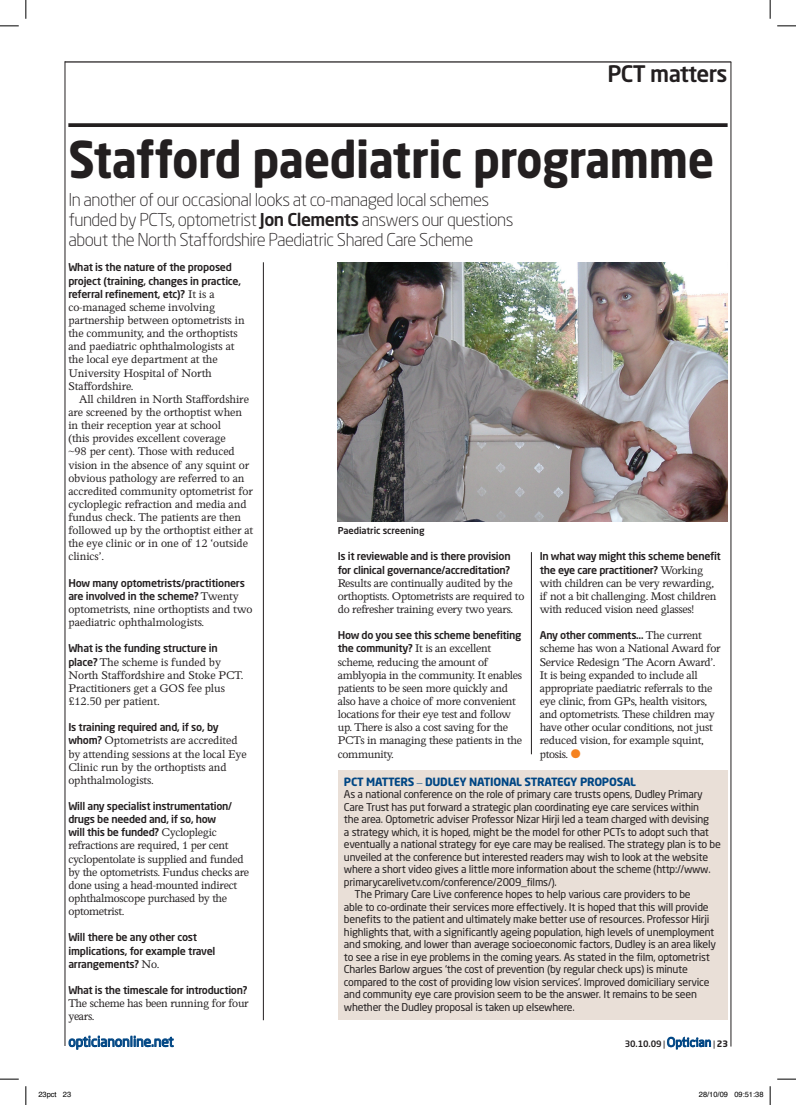
<style>
.page{position:relative;width:796px;height:1105px;background:#fff}
.page>*{position:absolute;margin:0;border:0;box-sizing:border-box;transform-origin:0 0}
.t1{font:700 50px "Neo Sans Std";letter-spacing:-.01em;color:#231f20;scale:.9 1}
.t2{font:500 22.5px "Neo Sans Std";letter-spacing:-.03em;color:#231f20}
.t3{font:300 17.5px/20px "Neo Sans Std";letter-spacing:-.03em;color:#231f20}
.t4{font:13.75px "Neo Sans Std";letter-spacing:-.01em;color:#004684}
.t5{font:12.5px/13.1px "Perrywood MT Std";letter-spacing:-.025em;color:#231f20}
.t6{font:700 11.25px "Neo Sans Std";letter-spacing:-.02em;color:#004684}
.t7{font:10.62px "Neo Sans Std";letter-spacing:-.02em;color:#231f20}
.t8{font:500 10.62px/13.1px "Neo Sans Std";letter-spacing:-.025em;color:#231f20}
.t9{font:500 9.38px "Neo Sans Std";letter-spacing:-.005em;color:#231f20}
.t10{font:500 8.75px "Neo Sans Std";color:#231f20}
.t11{font:7.5px "Helvetica";color:#000}
.s1{font-weight:500}
.s2{font-family:"Perrywood MT Std";font-weight:400;font-size:12.5px}
.s3{font-family:"Neo Sans Std";font-weight:500;font-size:10.62px}
.s4{color:#f58220}
.s5{font-family:"Perrywood MT Std";font-weight:400}
.s6{font-weight:400}
.s7{font-family:"Felbridge Std";font-weight:400;font-size:12.5px;color:#004684}
.s8{font-weight:700}
</style>
<div class="page">
<svg style="left:69px;top:1035px;width:105px;height:14px"></svg>
<svg style="left:667px;top:1036px;width:44px;height:13px"></svg>
<hr style="left:731px;top:62px;width:1px;height:984px;background:#231f20">
<hr style="left:65px;top:61px;width:1px;height:984px;background:#231f20">
<svg style="left:68px;top:123px;width:659px;height:4px;background:#302c2d"></svg>
<hr style="left:65px;top:61px;width:666px;height:2px;background:#231f20">
<hr style="left:263px;top:262px;width:1px;height:757px;background:#231f20">
<div style="left:338px;top:770px;width:389px;height:249px;background:#e9dfd7"></div>
<img style="left:338px;top:262px;width:389px;height:259px">
<hr style="left:531px;top:552px;width:1px;height:202px;background:#231f20">
<svg style="left:0;top:25px;width:19px;height:2px"></svg>
<svg style="left:777px;top:25px;width:19px;height:2px"></svg>
<svg style="left:0;top:1078px;width:19px;height:1px"></svg>
<svg style="left:777px;top:1078px;width:19px;height:1px"></svg>
<svg style="left:25px;top:0;width:2px;height:19px"></svg>
<svg style="left:25px;top:1086px;width:2px;height:18px"></svg>
<svg style="left:769px;top:0;width:2px;height:19px"></svg>
<svg style="left:769px;top:1086px;width:2px;height:18px"></svg>
<h2 class="t2" style="left:607px;top:60px;width:122px">PCT matters</h2>
<h1 class="t1" style="left:68px;top:128px;width:719px">STAFFORD PAEDIATRIC PROGRAMME</h1>
<h3 class="t3" style="left:68px;top:189px;width:446px">In another of our occasional looks at co-managed local schemes funded by PCTs, optometrist <span class="s1">Jon Clements</span> answers our questions about the North Staffordshire Paediatric Shared Care Scheme</h3>
<p class="t8" style="left:68px;top:261px;width:174px">What is the nature of the proposed project (training, changes in practice, referral refinement, etc)? <span class="s2">It is a</span></p>
<p class="t5" style="left:68px;top:300px;width:178px">co-managed scheme involving partnership between optometrists in the community, and the orthoptists and paediatric ophthalmologists at the local eye department at the<br>University Hospital of North<br>Staffordshire.</p>
<p class="t5" style="left:68px;top:392px;width:186px;text-indent:11px">All children in North Staffordshire are screened by the orthoptist when in their reception year at school<br>(this provides excellent coverage<br>~98 per cent). Those with reduced vision in the absence of any squint or obvious pathology are referred to an accredited community optometrist for cycloplegic refraction and media and fundus check. The patients are then followed up by the orthoptist either at the eye clinic or in one of 12 ‘outside clinics’.</p>
<p class="t8" style="left:68px;top:576px;width:178px">How many optometrists/practitioners are involved in the scheme? <span class="s2">Twenty</span></p>
<p class="t5" style="left:68px;top:602px;width:186px">optometrists, nine orthoptists and two paediatric ophthalmologists.</p>
<p class="t8" style="left:68px;top:641px;width:151px">What is the funding structure in</p>
<p class="t5" style="left:68px;top:655px;width:177px"><span class="s3">place?</span> The scheme is funded by<br>North Staffordshire and Stoke PCT.<br>Practitioners get a GOS fee plus £12.50 per patient.</p>
<p class="t8" style="left:68px;top:720px;width:152px">Is training required and, if so, by</p>
<p class="t5" style="left:68px;top:733px;width:180px"><span class="s3">whom?</span> Optometrists are accredited by attending sessions at the local Eye<br>Clinic run by the orthoptists and ophthalmologists.</p>
<p class="t8" style="left:68px;top:799px;width:165px">Will any specialist instrumentation/ drugs be needed and, if so, how will this be funded? <span class="s2">Cycloplegic</span></p>
<p class="t5" style="left:68px;top:838px;width:182px">refractions are required, 1 per cent cyclopentolate is supplied and funded by the optometrists. Fundus checks are done using a head-mounted indirect ophthalmoscope purchased by the optometrist.</p>
<p class="t8" style="left:68px;top:930px;width:149px">Will there be any other cost implications, for example travel arrangements? <span class="s2">No.</span></p>
<p class="t8" style="left:68px;top:982px;width:181px">What is the timescale for introduction?</p>
<p class="t5" style="left:68px;top:996px;width:182px">The scheme has been running for four years.</p>
<p class="t9" style="left:338px;top:524px;width:88px">Paediatric screening</p>
<p class="t8" style="left:540px;top:549px;width:183px">In what way might this scheme benefit the eye care practitioner? <span class="s2">Working</span></p>
<p class="t5" style="left:540px;top:576px;width:178px">with children can be very rewarding, if not a bit challenging. Most children with reduced vision need glasses!</p>
<p class="t8" style="left:540px;top:628px;width:164px">Any other comments… <span class="s2">The current</span></p>
<p class="t5" style="left:540px;top:641px;width:182px">scheme has won a National Award for Service Redesign ‘The Acorn Award’.<br>It is being expanded to include all appropriate paediatric referrals to the eye clinic, from GPs, health visitors, and optometrists. These children may have other ocular conditions, not just reduced vision, for example squint, ptosis. <span class="s4">●</span></p>
<p class="t6" style="left:344px;top:773px;width:293px">PCT MATTERS <span class="s5">–</span> DUDLEY NATIONAL STRATEGY PROPOSAL</p>
<p class="t7" style="left:344px;top:787px;width:360px">As a national conference on the role of primary care trusts opens, Dudley Primary</p>
<p class="t7" style="left:344px;top:799px;width:356px">Care Trust has put forward a strategic plan coordinating eye care services within</p>
<p class="t7" style="left:344px;top:812px;width:367px">the area. Optometric adviser Professor Nizar Hirji led a team charged with devising</p>
<p class="t7" style="left:344px;top:824px;width:366px">a strategy which, it is hoped, might be the model for other PCTs to adopt such that</p>
<p class="t7" style="left:344px;top:837px;width:378px">eventually a national strategy for eye care may be realised. The strategy plan is to be</p>
<p class="t7" style="left:344px;top:849px;width:366px">unveiled at the conference but interested readers may wish to look at the website</p>
<p class="t7" style="left:344px;top:862px;width:368px">where a short video gives a little more information about the scheme (http://www.</p>
<p class="t7" style="left:344px;top:874px;width:214px">primarycarelivetv.com/conference/2009_films/).</p>
<p class="t7" style="left:355px;top:887px;width:338px">The Primary Care Live conference hopes to help various care providers to be</p>
<p class="t7" style="left:344px;top:899px;width:366px">able to co-ordinate their services more effectively. It is hoped that this will provide</p>
<p class="t7" style="left:344px;top:912px;width:367px">benefits to the patient and ultimately make better use of resources. Professor Hirji</p>
<p class="t7" style="left:344px;top:924px;width:372px">highlights that, with a significantly ageing population, high levels of unemployment</p>
<p class="t7" style="left:344px;top:937px;width:374px">and smoking, and lower than average socioeconomic factors, Dudley is an area likely</p>
<p class="t7" style="left:344px;top:949px;width:367px">to see a rise in eye problems in the coming years. As stated in the film, optometrist</p>
<p class="t7" style="left:344px;top:962px;width:345px">Charles Barlow argues ‘the cost of prevention (by regular check ups) is minute</p>
<p class="t7" style="left:344px;top:974px;width:367px">compared to the cost of providing low vision services’. Improved domiciliary service</p>
<p class="t7" style="left:344px;top:987px;width:354px">and community eye care provision seem to be the answer. It remains to be seen</p>
<p class="t7" style="left:344px;top:999px;width:232px">whether the Dudley proposal is taken up elsewhere.</p>
<p class="t8" style="left:338px;top:549px;width:174px">Is it reviewable and is there provision for clinical governance/accreditation?</p>
<p class="t5" style="left:338px;top:576px;width:188px">Results are continually audited by the orthoptists. Optometrists are required to do refresher training every two years.</p>
<p class="t8" style="left:338px;top:628px;width:185px">How do you see this scheme benefiting</p>
<p class="t5" style="left:338px;top:641px;width:186px"><span class="s3">the community?</span> It is an excellent scheme, reducing the amount of amblyopia in the community. It enables patients to be seen more quickly and also have a choice of more convenient locations for their eye test and follow up. There is also a cost saving for the PCTs in managing these patients in the community.</p>
<p class="t4" style="left:68px;top:1032px;width:107px">opticianonline.net</p>
<p class="t10" style="left:624px;top:1037px;width:105px">30.10.09 <span class="s6">|</span> <span class="s7">Optician</span> <span class="s6">|</span> <span class="s8">23</span></p>
<p class="t11" style="left:38px;top:1088px;width:34px">23pct 23</p>
<p class="t11" style="left:699px;top:1088px;width:66px">28/10/09 09:51:38</p>
</div>
